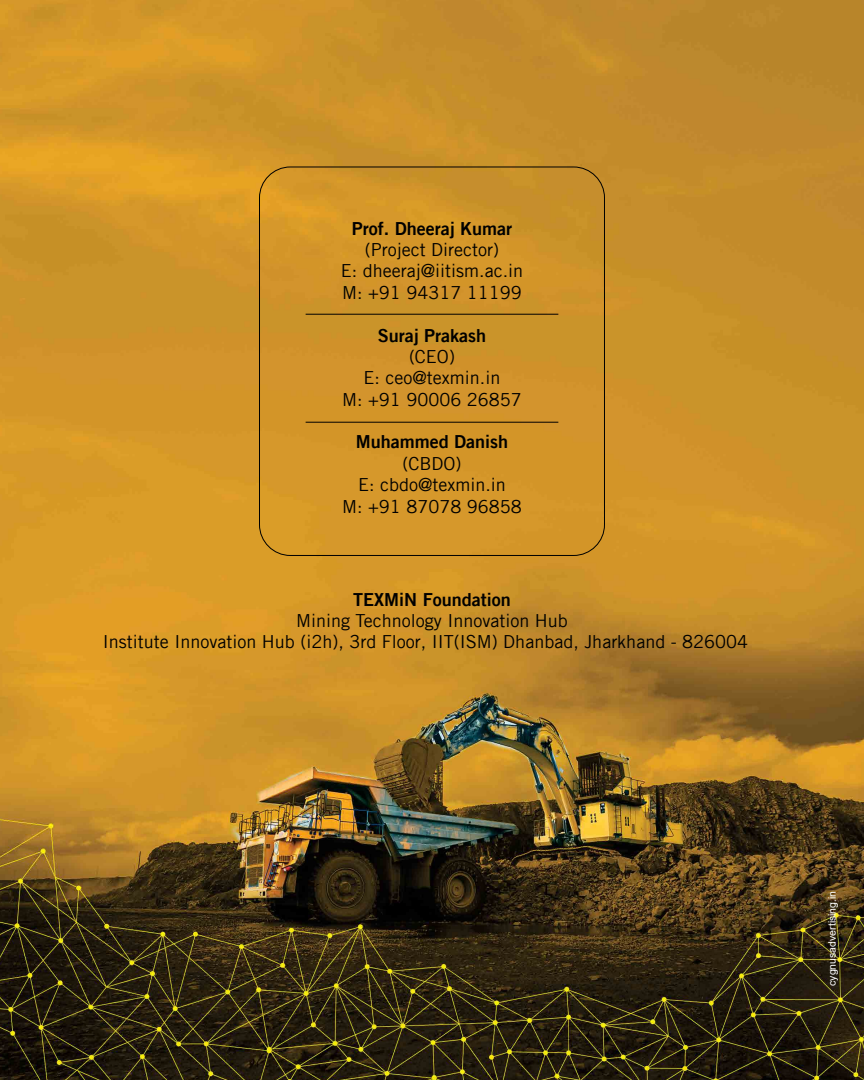
<style>
.page{position:relative;width:864px;height:1080px;background:#fff}
.page>*{position:absolute;margin:0;border:0;box-sizing:border-box;transform-origin:0 0}
.t1{font:18px/21.3px "Trade Gothic LT";color:#000;text-align:center}
.t2{font:18px "Trade Gothic LT Bold Two";color:#000}
.t3{font:10.5px "Arial";color:#fff}
</style>
<div class="page">
<img style="left:0;top:0;width:864px;height:1080px">
<hr style="left:306px;top:314px;width:252px;height:1px;background:#000">
<hr style="left:306px;top:422px;width:252px;height:1px;background:#000">
<p class="t2" style="left:352px;top:217px;width:162px">Prof. Dheeraj Kumar</p>
<p class="t1" style="left:341px;top:239px;width:184px">(Project Director)<br>E: dheeraj@iitism.ac.in<br>M: +91 94317 11199</p>
<p class="t2" style="left:378px;top:324px;width:110px">Suraj Prakash</p>
<p class="t1" style="left:342px;top:346px;width:181px">(CEO)<br>E: ceo@texmin.in<br>M: +91 90006 26857</p>
<p class="t2" style="left:356px;top:431px;width:154px">Muhammed Danish</p>
<p class="t1" style="left:342px;top:453px;width:181px">(CBDO)<br>E: cbdo@texmin.in<br>M: +91 87078 96858</p>
<p class="t2" style="left:353px;top:588px;width:159px">TEXMiN Foundation</p>
<p class="t1" style="left:103px;top:610px;width:647px;text-align:left;text-indent:193px">Mining Technology Innovation Hub<br>Institute Innovation Hub (i2h), 3rd Floor, IIT(ISM) Dhanbad, Jharkhand - 826004</p>
<p class="t3" style="left:825px;top:986px;width:97px;rotate:-90deg">cygnusadvertising.in</p>
</div>
